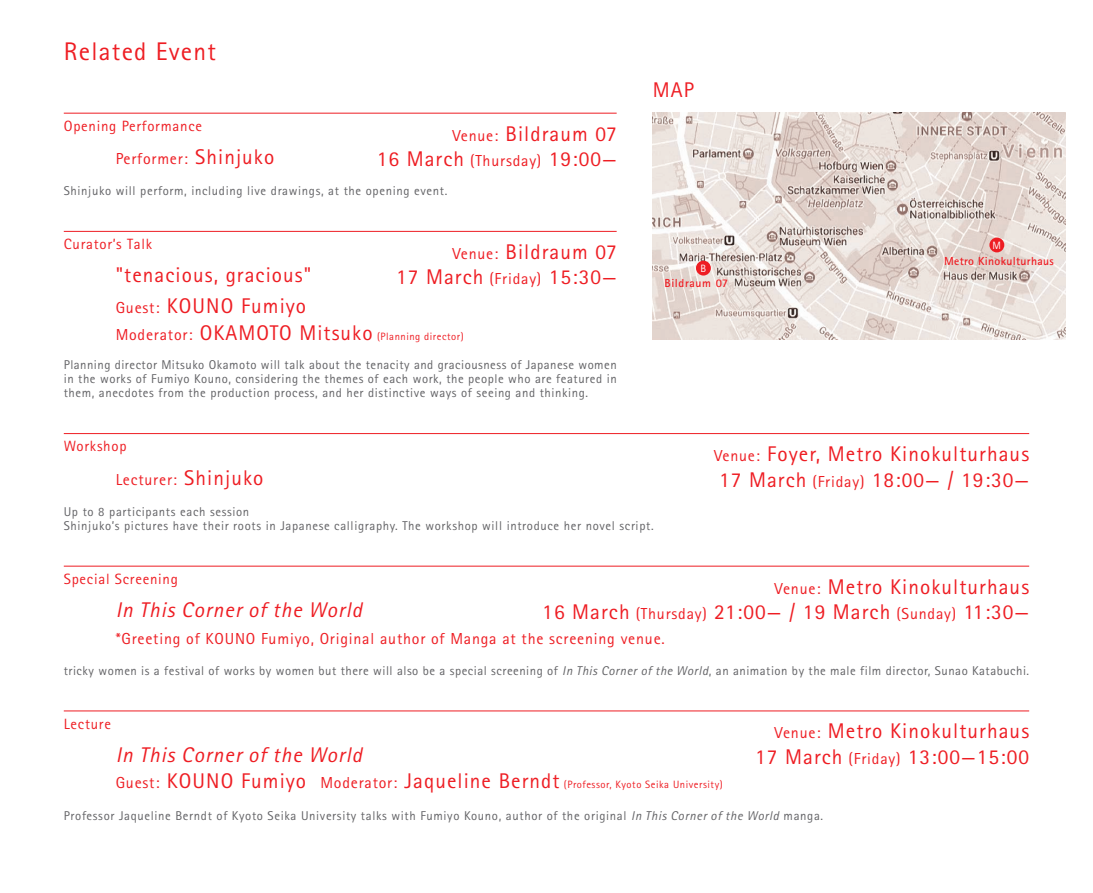
<style>
.page{position:relative;width:1093px;height:893px;background:#fff}
.page>*{position:absolute;margin:0;border:0;box-sizing:border-box;transform-origin:0 0}
.t1{font:25.5px "Rotis Sans Serif";letter-spacing:.05em;color:#ee1d23}
.t2{font:21.3px/30.9px "Rotis Sans Serif";letter-spacing:.05em;color:#ee1d23}
.t3{font:italic 21.3px "Rotis Sans Serif";letter-spacing:.05em;color:#ee1d23}
.t4{font:15.9px "Rotis Sans Serif";letter-spacing:.05em;color:#ee1d23}
.t5{font:14.85px "Rotis Sans Serif";letter-spacing:.05em;color:#ee1d23}
.t6{font:12.75px/14.4px "Rotis Sans Serif";letter-spacing:.05em;color:#636366;text-align:justify}
.t7{font:700 11.7px "Rotis Sans Serif";letter-spacing:.025em;color:#ee1d23}
.t8{font:700 11.7px "Rotis Sans Serif";letter-spacing:.05em;color:#ee1d23}
.t9{font:10.65px "Rotis Sans Serif";letter-spacing:.05em;color:#ee1d23}
.t10{font:10.65px "Rotis Sans Serif";color:#fff}
.s1{font-size:15.9px}
.s2{font-size:21.3px}
.s3{font-style:italic}
</style>
<div class="page">
<hr style="left:64px;top:711px;width:965px;height:1px;background:#ee1d23">
<hr style="left:64px;top:231px;width:553px;height:1px;background:#ee1d23">
<hr style="left:64px;top:566px;width:965px;height:1px;background:#ee1d23">
<hr style="left:64px;top:113px;width:553px;height:1px;background:#ee1d23">
<img style="left:653px;top:113px;width:412px;height:226px">
<hr style="left:64px;top:433px;width:965px;height:1px;background:#ee1d23">
<div style="left:696px;top:261px;width:15px;height:15px;background:#ee1d23;border-radius:50%"></div>
<div style="left:989px;top:238px;width:15px;height:14px;background:#ee1d23;border-radius:50%"></div>
<h1 class="t1" style="left:64px;top:36px;width:154px">Related Event</h1>
<p class="t5" style="left:64px;top:117px;width:140px">Opening Performance</p>
<h2 class="t2" style="left:452px;top:118px;width:166px"><span class="s1">Venue:</span> Bildraum 07</h2>
<p class="t4" style="left:116px;top:149px;width:160px">Performer: <span class="s2">Shinjuko</span></p>
<h2 class="t2" style="left:377px;top:143px;width:241px">16 March <span class="s1">(Thursday)</span> 19:00—</h2>
<p class="t6" style="left:64px;top:184px;width:385px">Shinjuko will perform, including live drawings, at the opening event.</p>
<p class="t5" style="left:64px;top:235px;width:90px">Curator’s Talk</p>
<h2 class="t2" style="left:452px;top:236px;width:166px"><span class="s1">Venue:</span> Bildraum 07</h2>
<h2 class="t2" style="left:116px;top:259px;width:197px">"tenacious, gracious"<br><span class="s1">Guest:</span> KOUNO Fumiyo</h2>
<p class="t9" style="left:116px;top:330px;width:349px"><span class="s1">Moderator:</span> <span class="s2">OKAMOTO Mitsuko</span> (Planning director)</p>
<h2 class="t2" style="left:396px;top:262px;width:222px">17 March <span class="s1">(Friday)</span> 15:30—</h2>
<p class="t6" style="left:64px;top:357px;width:554px">Planning director Mitsuko Okamoto will talk about the tenacity and graciousness of Japanese women in the works of Fumiyo Kouno, considering the themes of each work, the people who are featured in them, anecdotes from the production process, and her distinctive ways of seeing and thinking.</p>
<p class="t5" style="left:64px;top:438px;width:64px">Workshop</p>
<h2 class="t2" style="left:653px;top:74px;width:43px">MAP</h2>
<p class="t10" style="left:700px;top:262px;width:7px">B</p>
<p class="t8" style="left:664px;top:276px;width:65px">Bildraum 07</p>
<p class="t10" style="left:992px;top:239px;width:10px">M</p>
<p class="t7" style="left:944px;top:253px;width:111px">Metro Kinokulturhaus</p>
<h2 class="t2" style="left:714px;top:438px;width:317px"><span class="s1">Venue:</span> Foyer, Metro Kinokulturhaus</h2>
<p class="t4" style="left:116px;top:470px;width:149px">Lecturer: <span class="s2">Shinjuko</span></p>
<h2 class="t2" style="left:719px;top:464px;width:312px">17 March <span class="s1">(Friday)</span> 18:00— / 19:30—</h2>
<p class="t6" style="left:64px;top:504px;width:591px">Up to 8 participants each session<br>Shinjuko’s pictures have their roots in Japanese calligraphy. The workshop will introduce her novel script.</p>
<p class="t5" style="left:64px;top:570px;width:116px">Special Screening</p>
<h2 class="t2" style="left:774px;top:571px;width:256px"><span class="s1">Venue:</span> Metro Kinokulturhaus</h2>
<h2 class="t3" style="left:116px;top:597px;width:248px">In This Corner of the World</h2>
<p class="t4" style="left:116px;top:629px;width:551px">*Greeting of KOUNO Fumiyo, Original author of Manga at the screening venue.</p>
<h2 class="t2" style="left:542px;top:596px;width:488px">16 March <span class="s1">(Thursday)</span> 21:00— / 19 March <span class="s1">(Sunday)</span> 11:30—</h2>
<p class="t6" style="left:64px;top:663px;width:967px">tricky women is a festival of works by women but there will also be a special screening of <span class="s3">In This Corner of the World</span>, an animation by the male film director, Sunao Katabuchi.</p>
<p class="t5" style="left:64px;top:715px;width:49px">Lecture</p>
<h2 class="t3" style="left:116px;top:742px;width:248px">In This Corner of the World</h2>
<p class="t9" style="left:116px;top:778px;width:608px"><span class="s1">Guest:</span> <span class="s2">KOUNO Fumiyo</span> <span class="s1">Moderator:</span> <span class="s2">Jaqueline Berndt</span> (Professor, Kyoto Seika University)</p>
<h2 class="t2" style="left:774px;top:716px;width:256px"><span class="s1">Venue:</span> Metro Kinokulturhaus</h2>
<h2 class="t2" style="left:755px;top:741px;width:275px">17 March <span class="s1">(Friday)</span> 13:00—15:00</h2>
<p class="t6" style="left:64px;top:808px;width:761px">Professor Jaqueline Berndt of Kyoto Seika University talks with Fumiyo Kouno, author of the original <span class="s3">In This Corner of the World</span> manga.</p>
</div>
